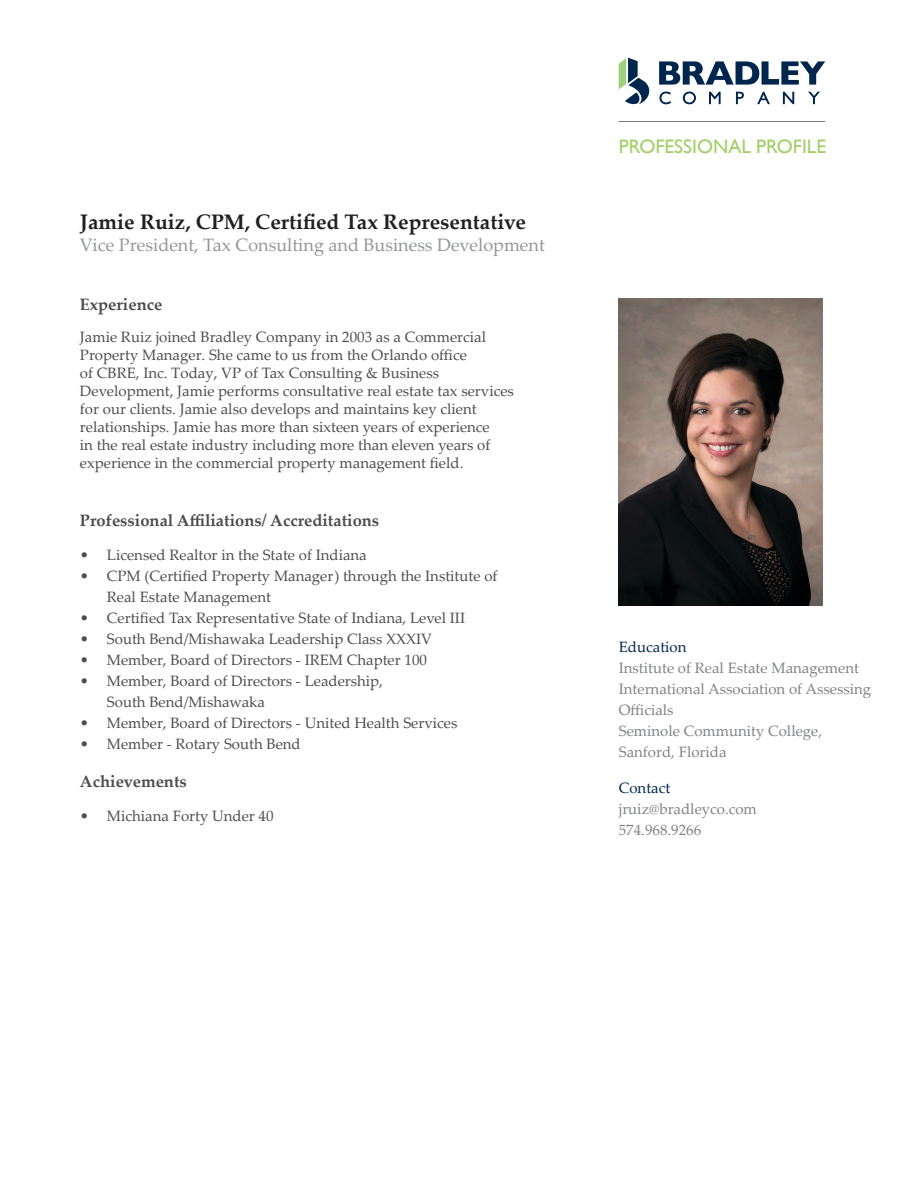
<style>
.page{position:relative;width:918px;height:1188px;background:#fff}
.page>*{position:absolute;margin:0;border:0;box-sizing:border-box;transform-origin:0 0}
.t1{font:700 21px "Palatino Linotype";color:#231f20}
.t2{font:19.5px "Gill Sans";color:#a1cf68}
.t3{font:18px "Palatino Linotype";color:#949698}
.t4{font:700 16.5px "Palatino Linotype";color:#4d4d4f}
.t5{font:15px/18px "Palatino Linotype";color:#4d4d4f}
.t6{font:15px/21px "Palatino Linotype";color:#808285}
.t7{font:15px "Palatino Linotype";color:#00264d}
</style>
<div class="page">
<img style="left:619px;top:299px;width:204px;height:306px">
<svg style="left:619px;top:58px;width:31px;height:46px"></svg>
<svg style="left:659px;top:61px;width:166px;height:24px"></svg>
<svg style="left:659px;top:92px;width:12px;height:12px"></svg>
<svg style="left:683px;top:92px;width:13px;height:12px"></svg>
<svg style="left:709px;top:92px;width:12px;height:12px"></svg>
<svg style="left:736px;top:92px;width:8px;height:12px"></svg>
<svg style="left:757px;top:91px;width:13px;height:13px"></svg>
<svg style="left:783px;top:92px;width:11px;height:12px"></svg>
<svg style="left:808px;top:91px;width:12px;height:13px"></svg>
<hr style="left:619px;top:121px;width:206px;height:1px;background:#77797b">
<h1 class="t1" style="left:80px;top:207px;width:448px">Jamie Ruiz, CPM, Certified Tax Representative</h1>
<p class="t3" style="left:80px;top:232px;width:466px">Vice President, Tax Consulting and Business Development</p>
<p class="t4" style="left:80px;top:293px;width:84px">Experience</p>
<p class="t5" style="left:80px;top:327px;width:435px">Jamie Ruiz joined Bradley Company in 2003 as a Commercial Property Manager. She came to us from the Orlando office<br>of CBRE, Inc. Today, VP of Tax Consulting &amp; Business Development, Jamie performs consultative real estate tax services for our clients. Jamie also develops and maintains key client relationships. Jamie has more than sixteen years of experience<br>in the real estate industry including more than eleven years of experience in the commercial property management field.</p>
<p class="t4" style="left:80px;top:508px;width:301px">Professional Affiliations/ Accreditations</p>
<p class="t5" style="left:80px;top:545px;width:288px">• Licensed Realtor in the State of Indiana</p>
<p class="t5" style="left:107px;top:565px;width:392px;line-height:21px;text-indent:-27px">• CPM (Certified Property Manager) through the Institute of<br>Real Estate Management</p>
<p class="t5" style="left:80px;top:608px;width:387px">• Certified Tax Representative State of Indiana, Level III</p>
<p class="t5" style="left:80px;top:629px;width:354px">• South Bend/Mishawaka Leadership Class XXXIV</p>
<p class="t5" style="left:80px;top:650px;width:349px">• Member, Board of Directors - IREM Chapter 100</p>
<p class="t5" style="left:107px;top:670px;width:278px;line-height:21px;text-indent:-27px">• Member, Board of Directors - Leadership,<br>South Bend/Mishawaka</p>
<p class="t5" style="left:80px;top:713px;width:379px">• Member, Board of Directors - United Health Services</p>
<p class="t5" style="left:80px;top:734px;width:222px">• Member - Rotary South Bend</p>
<p class="t4" style="left:80px;top:770px;width:108px">Achievements</p>
<p class="t5" style="left:80px;top:807px;width:195px">• Michiana Forty Under 40</p>
<h2 class="t2" style="left:619px;top:135px;width:209px">PROFESSIONAL PROFILE</h2>
<p class="t7" style="left:619px;top:636px;width:69px">Education</p>
<p class="t6" style="left:619px;top:656px;width:254px">Institute of Real Estate Management<br>International Association of Assessing<br>Officials<br>Seminole Community College,<br>Sanford, Florida</p>
<p class="t7" style="left:619px;top:777px;width:53px">Contact</p>
<p class="t6" style="left:619px;top:797px;width:140px">jruiz@bradleyco.com<br>574.968.9266</p>
</div>
